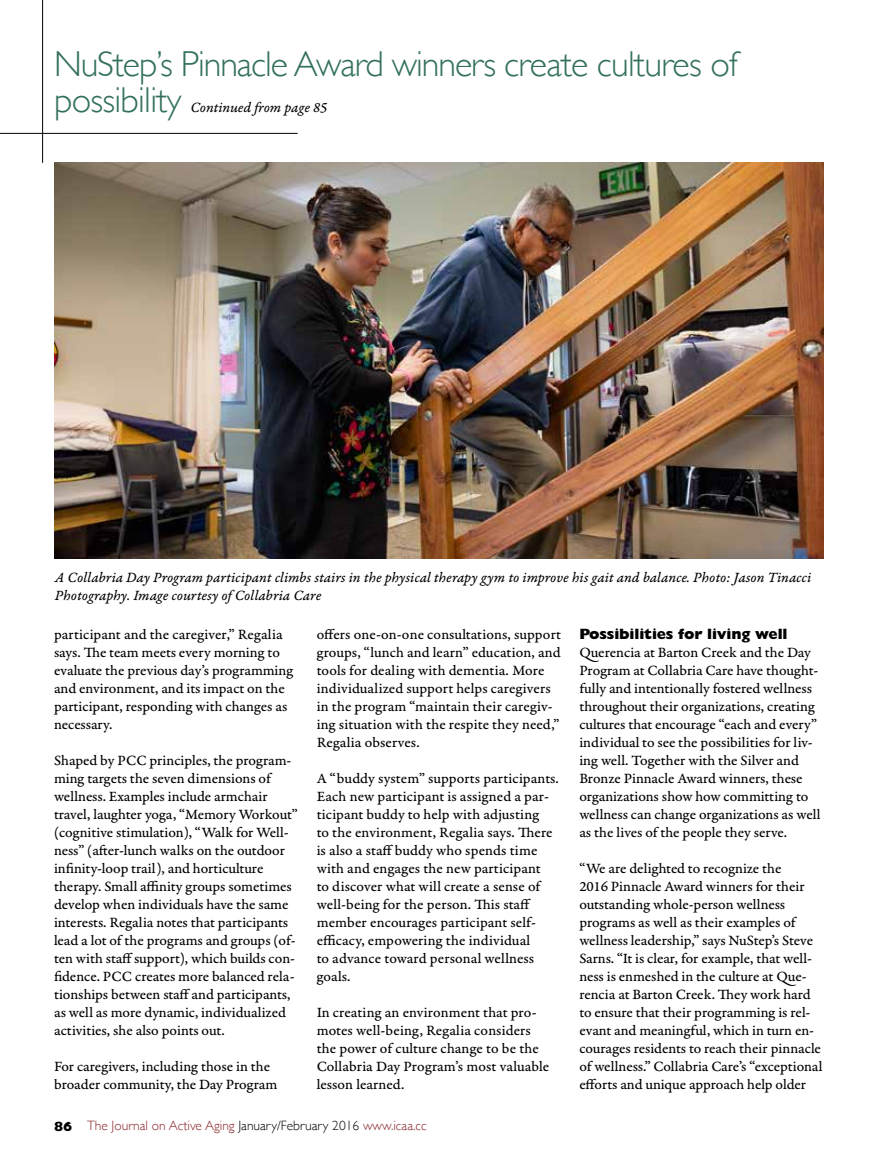
<style>
.page{position:relative;width:878px;height:1161px;background:#fff}
.page>*{position:absolute;margin:0;border:0;box-sizing:border-box;transform-origin:0 0}
.t1{font:300 36px/36px "Gill Sans";letter-spacing:-.02em;color:#34715b}
.t2{font:15px/18px "Garamond Premr Pro Capt";color:#000}
.t3{font:15px/18px "Garamond Premr Pro It Capt";color:#000}
.t4{font:800 15px "Gill Sans";letter-spacing:-.01em;color:#000}
.t5{font:300 13.5px "Gill Sans";color:#8a2529}
.s1{font-weight:800;color:#000}
.s2{color:#000}
</style>
<div class="page">
<hr style="left:0;top:133px;width:297px;height:1px;background:#000">
<hr style="left:42px;top:0;width:1px;height:163px;background:#000">
<img style="left:54px;top:163px;width:770px;height:396px">
<h1 class="t1" style="left:54px;top:45px;width:685px">NuStep’s Pinnacle Award winners create cultures of possibility</h1>
<p class="t3" style="left:190px;top:99px;width:138px">Continued from page 85</p>
<p class="t3" style="left:55px;top:569px;width:757px">A Collabria Day Program participant climbs stairs in the physical therapy gym to improve his gait and balance. Photo: Jason Tinacci<br>Photography. Image courtesy of Collabria Care</p>
<p class="t2" style="left:54px;top:626px;width:241px">participant and the caregiver,” Regalia says. The team meets every morning to evaluate the previous day’s programming and environment, and its impact on the participant, responding with changes as necessary.</p>
<p class="t2" style="left:54px;top:752px;width:245px">Shaped by PCC principles, the program&shy;ming targets the seven dimensions of wellness. Examples include armchair travel, laughter yoga, “Memory Workout” (cognitive stimulation), “Walk for Well&shy;ness” (after-lunch walks on the outdoor infinity-loop trail), and horticulture therapy. Small affinity groups sometimes develop when individuals have the same interests. Regalia notes that participants lead a lot of the programs and groups (of&shy;ten with staff support), which builds con&shy;fidence. PCC creates more balanced rela&shy;tionships between staff and participants, as well as more dynamic, individualized activities, she also points out.</p>
<p class="t2" style="left:54px;top:1058px;width:225px">For caregivers, including those in the broader community, the Day Program</p>
<p class="t2" style="left:317px;top:626px;width:246px">offers one-on-one consultations, support groups, “lunch and learn” education, and tools for dealing with dementia. More individualized support helps caregivers in the program “maintain their caregiv&shy;ing situation with the respite they need,” Regalia observes.</p>
<p class="t2" style="left:317px;top:770px;width:244px">A “buddy system” supports participants.<br>Each new participant is assigned a par&shy;ticipant buddy to help with adjusting<br>to the environment, Regalia says. There is also a staff buddy who spends time with and engages the new participant<br>to discover what will create a sense of well-being for the person. This staff member encourages participant self&shy;efficacy, empowering the individual<br>to advance toward personal wellness goals.</p>
<p class="t2" style="left:317px;top:1004px;width:234px">In creating an environment that pro&shy;motes well-being, Regalia considers the power of culture change to be the Collabria Day Program’s most valuable lesson learned.</p>
<p class="t5" style="left:54px;top:1115px;width:374px"><span class="s1">86</span> The Journal on Active Aging <span class="s2">January/February 2016</span> www.icaa.cc</p>
<p class="t4" style="left:579px;top:626px;width:210px">Possibilities for living well</p>
<p class="t2" style="left:579px;top:644px;width:243px">Querencia at Barton Creek and the Day Program at Collabria Care have thought&shy;fully and intentionally fostered wellness throughout their organizations, creating cultures that encourage “each and every” individual to see the possibilities for liv&shy;ing well. Together with the Silver and Bronze Pinnacle Award winners, these organizations show how committing to wellness can change organizations as well as the lives of the people they serve.</p>
<p class="t2" style="left:579px;top:860px;width:244px">“We are delighted to recognize the<br>2016 Pinnacle Award winners for their outstanding whole-person wellness programs as well as their examples of wellness leadership,” says NuStep’s Steve Sarns. “It is clear, for example, that well&shy;ness is enmeshed in the culture at Que&shy;rencia at Barton Creek. They work hard to ensure that their programming is rel&shy;evant and meaningful, which in turn en&shy;courages residents to reach their pinnacle of wellness.” Collabria Care’s “exceptional efforts and unique approach help older</p>
</div>
